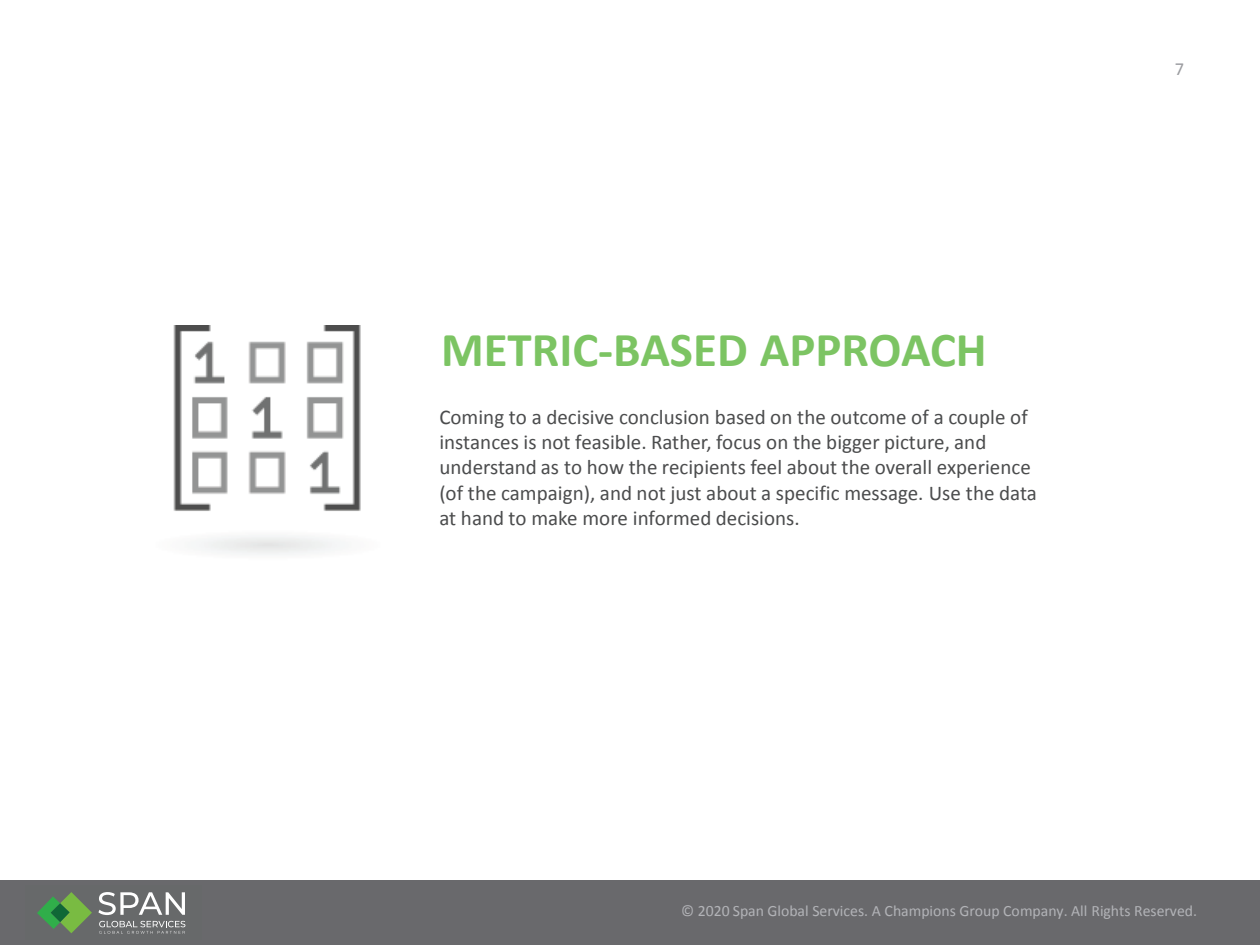
<style>
.page{position:relative;width:1260px;height:945px;background:#fff}
.page>*{position:absolute;margin:0;border:0;box-sizing:border-box;transform-origin:0 0}
.t1{font:700 49px "Calibri";color:#7cc463}
.t2{font:21px/25.2px "Calibri";color:#4b4c4d}
.t3{font:18.55px "Calibri";color:#9b9ca0}
.t4{font:15.75px "Calibri";color:#b2b3b7}
</style>
<div class="page">
<div style="left:0;top:880px;width:1260px;height:65px;background:#69696c"></div>
<img style="left:173px;top:326px;width:188px;height:229px">
<svg style="left:98px;top:892px;width:87px;height:23px"></svg>
<svg style="left:37px;top:892px;width:55px;height:41px"></svg>
<svg style="left:99px;top:921px;width:86px;height:13px"></svg>
<h1 class="t1" style="left:441px;top:319px;width:547px">METRIC-BASED APPROACH</h1>
<p class="t2" style="left:439px;top:405px;width:599px">Coming to a decisive conclusion based on the outcome of a couple of instances is not feasible. Rather, focus on the bigger picture, and understand as to how the recipients feel about the overall experience (of the campaign), and not just about a specific message. Use the data at hand to make more informed decisions.</p>
<p class="t3" style="left:1175px;top:57px;width:11px">7</p>
<p class="t4" style="left:681px;top:901px;width:517px">© 2020 Span Global Services. A Champions Group Company. All Rights Reserved.</p>
</div>
